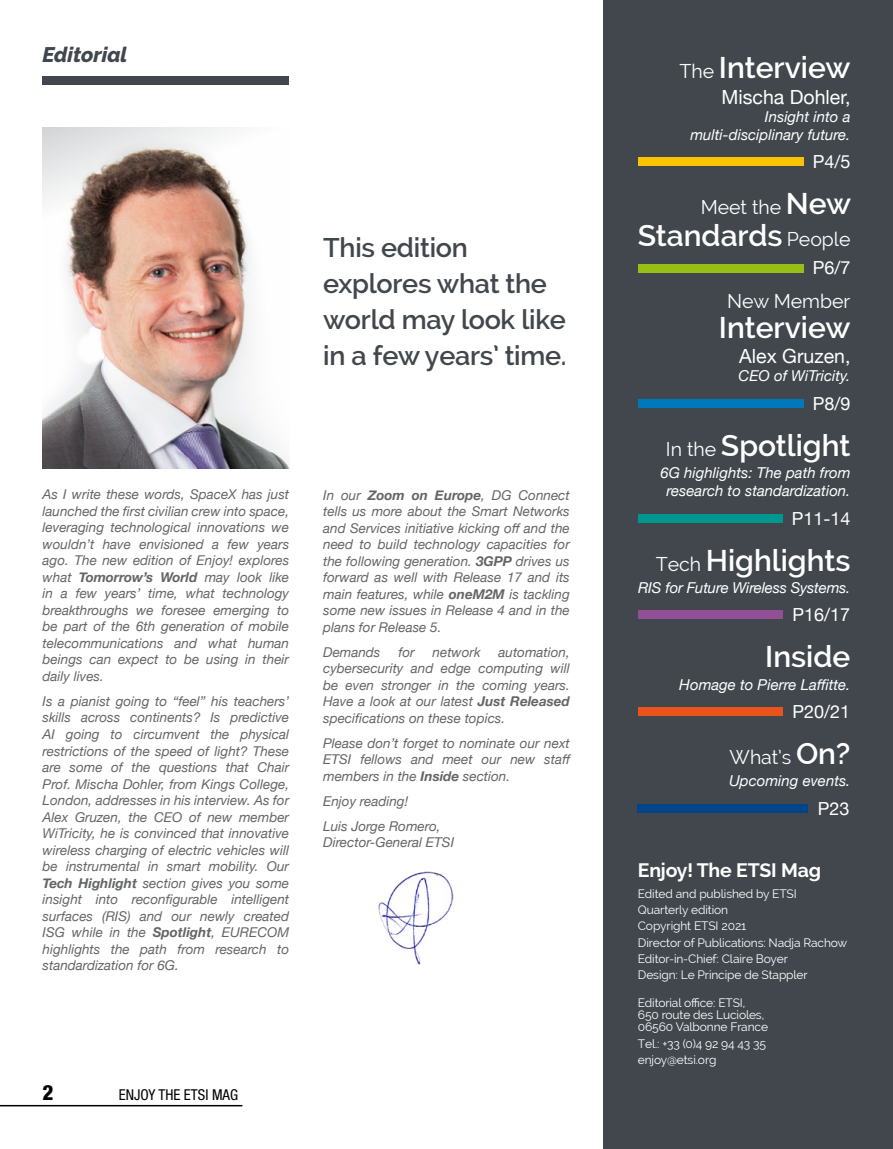
<style>
.page{position:relative;width:893px;height:1149px;background:#fff}
.page>*{position:absolute;margin:0;border:0;box-sizing:border-box;transform-origin:0 0}
.t1{font:600 30px "Raleway";color:#fff}
.t2{font:600 27px/36px "Raleway";letter-spacing:-.01em;color:#41474d}
.t3{font:italic 800 21px "Raleway";color:#41474d}
.t4{font:800 condensed 21px "Helvetica Neue";color:#000}
.t5{font:19.5px "Raleway";color:#fff}
.t6{font:19.5px "Helvetica Neue";color:#fff}
.t7{font:700 19.5px "Raleway";letter-spacing:-.01em;color:#fff}
.t8{font:18px "Helvetica Neue";color:#fff}
.t9{font:italic 15px/18px "Helvetica Neue";color:#fff;text-align:right}
.t10{font:condensed 15px "Helvetica Neue";color:#000}
.t11{font:italic 13.5px/16.5px "Helvetica Neue";color:#646567;text-align:justify}
.t12{font:12px/16.2px "Raleway";letter-spacing:-.01em;color:#fff}
.s1{font-weight:700}
.s2{font-weight:400;font-size:19.5px}
.s3{font-weight:600;font-size:30px}
</style>
<div class="page">
<img style="left:43px;top:128px;width:246px;height:340px">
<div style="left:604px;top:0;width:289px;height:1148px;background:#41474d"></div>
<hr style="left:0;top:1104px;width:242px;height:2px;background:#000">
<img style="left:378px;top:871px;width:76px;height:94px">
<div style="left:638px;top:158px;width:166px;height:8px;background:#fcc400"></div>
<div style="left:638px;top:264px;width:166px;height:8px;background:#97bf15"></div>
<div style="left:638px;top:399px;width:166px;height:8px;background:#0079bc"></div>
<div style="left:638px;top:513px;width:144px;height:9px;background:#009790"></div>
<div style="left:638px;top:610px;width:144px;height:9px;background:#915096"></div>
<div style="left:638px;top:707px;width:144px;height:8px;background:#e8541c"></div>
<div style="left:638px;top:804px;width:170px;height:8px;background:#004587"></div>
<div style="left:43px;top:77px;width:246px;height:8px;background:#41474d"></div>
<h3 class="t3" style="left:43px;top:43px;width:86px">Editorial</h3>
<h2 class="t2" style="left:323px;top:229px;width:245px">This edition explores what the world may look like in a few years’ time.</h2>
<p class="t11" style="left:43px;top:487px;width:248px">As I write these words, SpaceX has just launched the first civilian crew into space, leveraging technological innovations we wouldn’t have envisioned a few years ago. The new edition of Enjoy! explores what <span class="s1">Tomorrow’s World</span> may look like in a few years’ time, what technology breakthroughs we foresee emerging to be part of the 6th generation of mobile telecommunications and what human beings can expect to be using in their daily lives.</p>
<p class="t11" style="left:43px;top:693px;width:248px">Is a pianist going to “feel” his teachers’ skills across continents? Is predictive AI going to circumvent the physical restrictions of the speed of light? These are some of the questions that Chair Prof. Mischa Dohler, from Kings College, London, addresses in his interview. As for Alex Gruzen, the CEO of new member WiTricity, he is convinced that innovative wireless charging of electric vehicles will be instrumental in smart mobility. Our <span class="s1">Tech Highlight</span> section gives you some insight into reconfigurable intelligent surfaces (RIS) and our newly created ISG while in the <span class="s1">Spotlight</span>, EURECOM highlights the path from research to standardization for 6G.</p>
<p class="t11" style="left:323px;top:487px;width:248px">In our <span class="s1">Zoom on Europe</span>, DG Connect tells us more about the Smart Networks and Services initiative kicking off and the need to build technology capacities for the following generation. <span class="s1">3GPP</span> drives us forward as well with Release 17 and its main features, while <span class="s1">oneM2M</span> is tackling some new issues in Release 4 and in the plans for Release 5.</p>
<p class="t11" style="left:323px;top:644px;width:59px">Demands</p>
<p class="t11" style="left:398px;top:644px;width:18px">for</p>
<p class="t11" style="left:433px;top:644px;width:49px">network</p>
<p class="t11" style="left:323px;top:644px;width:248px;text-indent:175px">automation, cybersecurity and edge computing will be even stronger in the coming years.<br>Have a look at our latest <span class="s1">Just Released </span>specifications on these topics.</p>
<p class="t11" style="left:323px;top:735px;width:249px">Please don’t forget to nominate our next ETSI fellows and meet our new staff members in the <span class="s1">Inside</span> section.</p>
<p class="t11" style="left:323px;top:789px;width:119px;line-height:25px">Enjoy reading!<br>Luis Jorge Romero,</p>
<p class="t11" style="left:323px;top:834px;width:133px">Director-General ETSI</p>
<h3 class="t4" style="left:43px;top:1079px;width:12px">2</h3>
<p class="t10" style="left:119px;top:1085px;width:121px">ENJOY THE ETSI MAG</p>
<h1 class="t1" style="left:679px;top:51px;width:172px"><span class="s2">The</span> Interview</h1>
<h3 class="t6" style="left:721px;top:83px;width:130px">Mischa Dohler,</h3>
<p class="t9" style="left:690px;top:108px;width:162px">Insight into a multi-disciplinary future.</p>
<h3 class="t8" style="left:813px;top:149px;width:39px">P4/5</h3>
<h3 class="t5" style="left:701px;top:196px;width:152px">Meet the <span class="s3">New</span></h3>
<h1 class="t1" style="left:638px;top:218px;width:214px">Standards <span class="s2">People</span></h1>
<h3 class="t8" style="left:813px;top:255px;width:39px">P6/7</h3>
<h3 class="t5" style="left:727px;top:289px;width:125px">New Member</h3>
<h1 class="t1" style="left:719px;top:310px;width:133px">Interview</h1>
<h3 class="t6" style="left:739px;top:342px;width:113px">Alex Gruzen,</h3>
<p class="t9" style="left:738px;top:367px;width:113px">CEO of WiTricity.</p>
<h3 class="t8" style="left:813px;top:390px;width:39px">P8/9</h3>
<h1 class="t1" style="left:666px;top:428px;width:186px"><span class="s2">In the</span> Spotlight</h1>
<p class="t9" style="left:660px;top:464px;width:192px;text-align:center">6G highlights: The path from research to standardization.</p>
<h3 class="t8" style="left:792px;top:505px;width:60px">P11-14</h3>
<h1 class="t1" style="left:656px;top:542px;width:196px"><span class="s2">Tech</span> Highlights</h1>
<p class="t9" style="left:638px;top:579px;width:214px">RIS for Future Wireless Systems.</p>
<h3 class="t8" style="left:792px;top:601px;width:59px">P16/17</h3>
<h1 class="t1" style="left:765px;top:639px;width:87px">Inside</h1>
<p class="t9" style="left:679px;top:676px;width:173px">Homage to Pierre Laffitte.</p>
<h3 class="t8" style="left:792px;top:698px;width:59px">P20/21</h3>
<h3 class="t5" style="left:730px;top:745px;width:122px">What’s <span class="s3">On?</span></h3>
<p class="t9" style="left:729px;top:772px;width:123px">Upcoming events.</p>
<h3 class="t8" style="left:818px;top:795px;width:33px">P23</h3>
<h3 class="t7" style="left:638px;top:858px;width:185px">Enjoy! The ETSI Mag</h3>
<p class="t12" style="left:638px;top:885px;width:211px">Edited and published by ETSI<br>Quarterly edition<br>Copyright ETSI 2021<br>Director of Publications: Nadja Rachow<br>Editor-in-Chief: Claire Boyer<br>Design: Le Principe de Stappler</p>
<p class="t12" style="left:638px;top:996px;width:132px;line-height:12px">Editorial office: ETSI,<br>650 route des Lucioles,<br>06560 Valbonne France</p>
<p class="t12" style="left:638px;top:1034px;width:130px">Tel.: +33 (0)4 92 94 43 35 enjoy@etsi.org</p>
</div>
